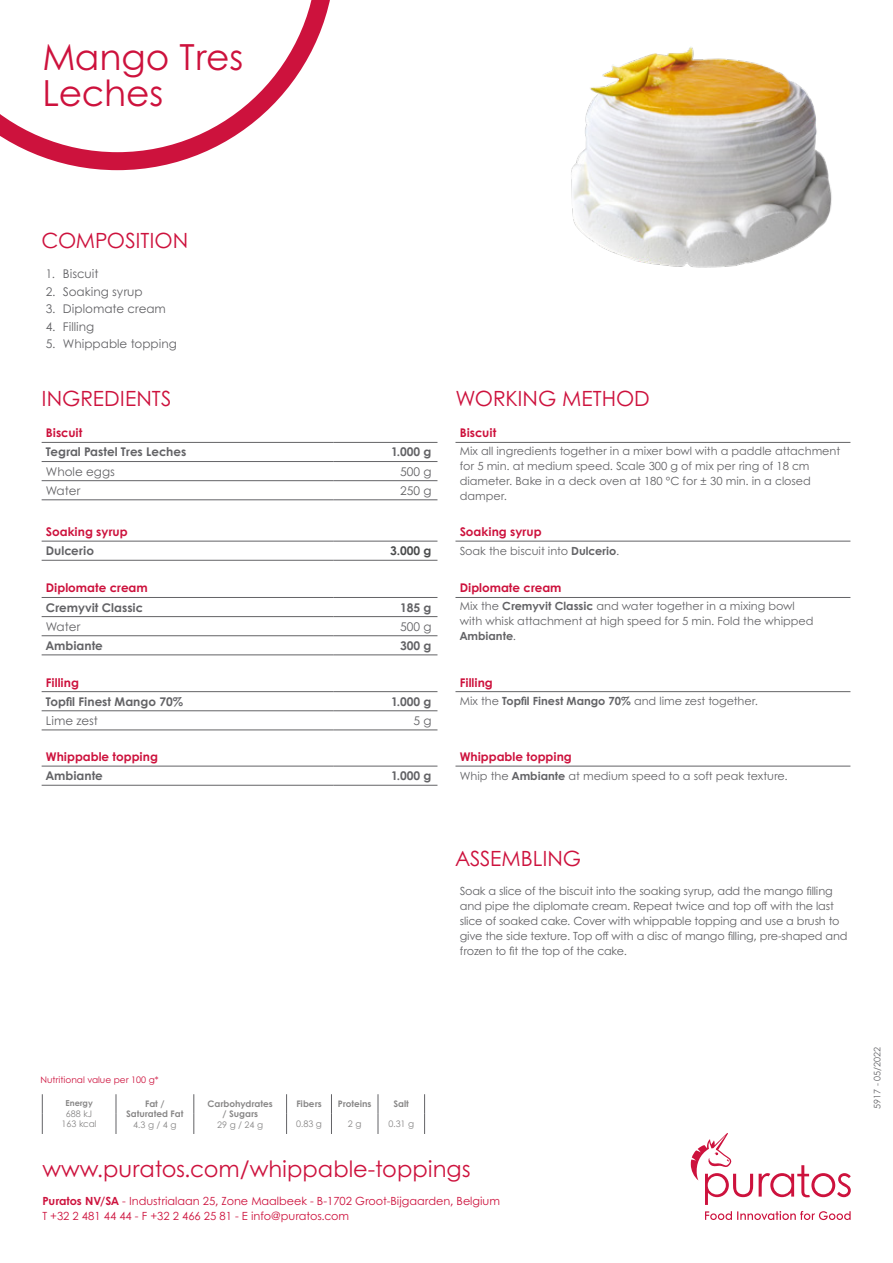
<style>
.page{position:relative;width:893px;height:1263px;background:#fff}
.page>*{position:absolute;margin:0;border:0;box-sizing:border-box;transform-origin:0 0}
.t1{font:36px/36px "Century Gothic";letter-spacing:-.005em;color:#cd123d}
.t2{font:22.5px "Century Gothic";color:#cd123d}
.t3{font:21px "Century Gothic";color:#cd123d}
.N_INGR{font:700 12px "Century Gothic";color:#cd123d}
.N_INGR-2{font:700 12px "Century Gothic";color:#636366}
.N_INGR-3{font:12px "Century Gothic";color:#636366}
.N_INGR-4{font:700 12px "Century Gothic";color:#4b4c4d}
.N_INGR_Puratos{font:12px "Century Gothic";color:#636366;scale:.95 1}
.t4{font:11.25px/15px "Century Gothic";letter-spacing:-.01em;color:#636366}
.t5{font:11.25px "Century Gothic";color:#cd123d}
.nutritionContent{font:700 9px "Century Gothic";color:#888787}
.nutritionContent-2{font:9px "Century Gothic";color:#888787}
.nutritionTitle{font:9px "Century Gothic";color:#cd123d}
.t6{font:9px "Century Gothic";color:#636366}
.nutritionContent-3{font:700 8.25px "Century Gothic";color:#888787}
.s1{font-weight:700}
</style>
<div class="page">
<svg style="left:0;top:0;width:330px;height:170px"></svg>
<svg style="left:691px;top:1133px;width:62px;height:72px"></svg>
<svg style="left:705px;top:1211px;width:146px;height:9px"></svg>
<svg style="left:759px;top:1165px;width:92px;height:32px"></svg>
<hr style="left:42px;top:442px;width:292px;height:1px;background:#636366">
<hr style="left:334px;top:442px;width:103px;height:1px;background:#636366">
<hr style="left:42px;top:461px;width:292px;height:1px;background:#636366">
<hr style="left:334px;top:461px;width:103px;height:1px;background:#636366">
<hr style="left:42px;top:480px;width:292px;height:1px;background:#636366">
<hr style="left:334px;top:480px;width:103px;height:1px;background:#636366">
<hr style="left:42px;top:499px;width:292px;height:1px;background:#636366">
<hr style="left:334px;top:499px;width:103px;height:1px;background:#636366">
<hr style="left:42px;top:541px;width:292px;height:1px;background:#636366">
<hr style="left:334px;top:541px;width:103px;height:1px;background:#636366">
<hr style="left:42px;top:560px;width:292px;height:1px;background:#636366">
<hr style="left:334px;top:560px;width:103px;height:1px;background:#636366">
<hr style="left:42px;top:597px;width:292px;height:1px;background:#636366">
<hr style="left:334px;top:597px;width:103px;height:1px;background:#636366">
<hr style="left:42px;top:616px;width:292px;height:1px;background:#636366">
<hr style="left:334px;top:616px;width:103px;height:1px;background:#636366">
<hr style="left:42px;top:635px;width:292px;height:1px;background:#636366">
<hr style="left:334px;top:635px;width:103px;height:1px;background:#636366">
<hr style="left:42px;top:654px;width:292px;height:1px;background:#636366">
<hr style="left:334px;top:654px;width:103px;height:1px;background:#636366">
<hr style="left:42px;top:691px;width:292px;height:1px;background:#636366">
<hr style="left:334px;top:691px;width:103px;height:1px;background:#636366">
<hr style="left:42px;top:710px;width:292px;height:1px;background:#636366">
<hr style="left:334px;top:710px;width:103px;height:1px;background:#636366">
<hr style="left:42px;top:729px;width:292px;height:1px;background:#636366">
<hr style="left:334px;top:729px;width:103px;height:1px;background:#636366">
<hr style="left:42px;top:766px;width:292px;height:1px;background:#636366">
<hr style="left:334px;top:766px;width:103px;height:1px;background:#636366">
<hr style="left:42px;top:785px;width:292px;height:1px;background:#636366">
<hr style="left:334px;top:785px;width:103px;height:1px;background:#636366">
<hr style="left:455px;top:442px;width:395px;height:1px;background:#636366">
<hr style="left:455px;top:541px;width:395px;height:1px;background:#636366">
<hr style="left:455px;top:597px;width:395px;height:1px;background:#636366">
<hr style="left:455px;top:691px;width:395px;height:1px;background:#636366">
<hr style="left:455px;top:766px;width:395px;height:1px;background:#636366">
<img style="left:571px;top:47px;width:261px;height:221px">
<svg style="left:42px;top:1094px;width:1px;height:40px"></svg>
<svg style="left:331px;top:1094px;width:1px;height:40px"></svg>
<svg style="left:378px;top:1094px;width:1px;height:40px"></svg>
<svg style="left:424px;top:1094px;width:1px;height:40px"></svg>
<svg style="left:116px;top:1094px;width:1px;height:40px"></svg>
<svg style="left:194px;top:1094px;width:1px;height:40px"></svg>
<svg style="left:286px;top:1094px;width:1px;height:40px"></svg>
<p class="t1" style="left:43px;top:38px;width:202px">Mango Tres<br>Leches</p>
<p class="t3" style="left:42px;top:227px;width:148px">COMPOSITION</p>
<p class="N_INGR_Puratos" style="left:46px;top:266px;width:11px">1.</p>
<p class="N_INGR-3" style="left:63px;top:266px;width:37px">Biscuit</p>
<p class="N_INGR-3" style="left:46px;top:284px;width:11px">2.</p>
<p class="N_INGR-3" style="left:63px;top:284px;width:81px">Soaking syrup</p>
<p class="N_INGR-3" style="left:46px;top:301px;width:11px">3.</p>
<p class="N_INGR-3" style="left:63px;top:301px;width:105px">Diplomate cream</p>
<p class="N_INGR-3" style="left:46px;top:319px;width:11px">4.</p>
<p class="N_INGR-3" style="left:63px;top:319px;width:33px">Filling</p>
<p class="N_INGR-3" style="left:46px;top:336px;width:11px">5.</p>
<p class="N_INGR-3" style="left:63px;top:336px;width:115px">Whippable topping</p>
<p class="t3" style="left:42px;top:385px;width:131px">INGREDIENTS</p>
<p class="t3" style="left:455px;top:385px;width:196px">WORKING METHOD</p>
<p class="N_INGR" style="left:46px;top:425px;width:38px">Biscuit</p>
<p class="N_INGR-2" style="left:46px;top:444px;width:142px">Tegral Pastel Tres Leches</p>
<p class="N_INGR-2" style="left:391px;top:444px;width:42px">1.000 g</p>
<p class="N_INGR-3" style="left:46px;top:464px;width:70px">Whole eggs</p>
<p class="N_INGR-3" style="left:400px;top:464px;width:33px">500 g</p>
<p class="N_INGR-3" style="left:46px;top:483px;width:36px">Water</p>
<p class="N_INGR-3" style="left:400px;top:483px;width:33px">250 g</p>
<p class="N_INGR" style="left:46px;top:524px;width:83px">Soaking syrup</p>
<p class="N_INGR-2" style="left:46px;top:543px;width:50px">Dulcerio</p>
<p class="N_INGR-4" style="left:390px;top:543px;width:43px">3.000 g</p>
<p class="N_INGR" style="left:46px;top:580px;width:103px">Diplomate cream</p>
<p class="N_INGR-2" style="left:46px;top:599px;width:99px">Cremyvit Classic</p>
<p class="N_INGR-2" style="left:400px;top:599px;width:33px">185 g</p>
<p class="N_INGR-3" style="left:46px;top:619px;width:36px">Water</p>
<p class="N_INGR-3" style="left:400px;top:619px;width:33px">500 g</p>
<p class="N_INGR-2" style="left:46px;top:637px;width:59px">Ambiante</p>
<p class="N_INGR-2" style="left:400px;top:637px;width:33px">300 g</p>
<p class="N_INGR" style="left:46px;top:674px;width:35px">Filling</p>
<p class="N_INGR-2" style="left:46px;top:693px;width:139px">Topfil Finest Mango 70%</p>
<p class="N_INGR-2" style="left:391px;top:693px;width:42px">1.000 g</p>
<p class="N_INGR-3" style="left:46px;top:713px;width:53px">Lime zest</p>
<p class="N_INGR-3" style="left:413px;top:713px;width:20px">5 g</p>
<p class="N_INGR" style="left:46px;top:749px;width:114px">Whippable topping</p>
<p class="N_INGR-2" style="left:46px;top:768px;width:59px">Ambiante</p>
<p class="N_INGR-2" style="left:391px;top:768px;width:42px">1.000 g</p>
<p class="N_INGR" style="left:460px;top:425px;width:38px">Biscuit</p>
<p class="t4" style="left:460px;top:443px;width:382px">Mix all ingredients together in a mixer bowl with a paddle attachment for 5 min. at medium speed. Scale 300 g of mix per ring of 18 cm diameter. Bake in a deck oven at 180 °C for ± 30 min. in a closed damper.</p>
<p class="N_INGR" style="left:460px;top:524px;width:83px">Soaking syrup</p>
<p class="t4" style="left:460px;top:543px;width:161px">Soak the biscuit into <span class="s1">Dulcerio</span>.</p>
<p class="N_INGR" style="left:460px;top:580px;width:103px">Diplomate cream</p>
<p class="t4" style="left:460px;top:598px;width:355px">Mix the <span class="s1">Cremyvit Classic</span> and water together in a mixing bowl with whisk attachment at high speed for 5 min. Fold the whipped<br><span class="s1">Ambiante</span>.</p>
<p class="N_INGR" style="left:460px;top:674px;width:35px">Filling</p>
<p class="t4" style="left:460px;top:694px;width:300px">Mix the <span class="s1">Topfil Finest Mango 70%</span> and lime zest together.</p>
<p class="N_INGR" style="left:460px;top:749px;width:114px">Whippable topping</p>
<p class="t4" style="left:460px;top:768px;width:329px">Whip the <span class="s1">Ambiante</span> at medium speed to a soft peak texture.</p>
<p class="t3" style="left:455px;top:845px;width:127px">ASSEMBLING</p>
<p class="t4" style="left:460px;top:884px;width:389px">Soak a slice of the biscuit into the soaking syrup, add the mango filling and pipe the diplomate cream. Repeat twice and top off with the last slice of soaked cake. Cover with whippable topping and use a brush to give the side texture. Top off with a disc of mango filling, pre-shaped and frozen to fit the top of the cake.</p>
<p class="nutritionTitle" style="left:40px;top:1074px;width:120px">Nutritional value per 100 g*</p>
<p class="nutritionContent-3" style="left:65px;top:1098px;width:29px">Energy</p>
<p class="nutritionContent-2" style="left:66px;top:1108px;width:28px">688 kJ</p>
<p class="nutritionContent-2" style="left:62px;top:1118px;width:37px">163 kcal</p>
<p class="nutritionContent" style="left:145px;top:1098px;width:21px">Fat /</p>
<p class="nutritionContent" style="left:126px;top:1108px;width:59px">Saturated Fat</p>
<p class="nutritionContent-2" style="left:133px;top:1119px;width:45px">4.3 g / 4 g</p>
<p class="nutritionContent" style="left:208px;top:1098px;width:67px">Carbohydrates</p>
<p class="nutritionContent" style="left:222px;top:1108px;width:37px">/ Sugars</p>
<p class="nutritionContent-2" style="left:217px;top:1119px;width:47px">29 g / 24 g</p>
<p class="nutritionContent" style="left:296px;top:1098px;width:27px">Fibers</p>
<p class="nutritionContent" style="left:338px;top:1098px;width:35px">Proteins</p>
<p class="nutritionContent" style="left:394px;top:1098px;width:17px">Salt</p>
<p class="nutritionContent-2" style="left:296px;top:1117px;width:27px">0.83 g</p>
<p class="nutritionContent-2" style="left:348px;top:1117px;width:15px">2 g</p>
<p class="nutritionContent-2" style="left:388px;top:1117px;width:27px">0.31 g</p>
<p class="t2" style="left:43px;top:1154px;width:429px">www.puratos.com/whippable-toppings</p>
<p class="t5" style="left:43px;top:1194px;width:459px"><span class="s1">Puratos NV/SA</span> - Industrialaan 25, Zone Maalbeek - B-1702 Groot-Bijgaarden, Belgium</p>
<p class="t5" style="left:43px;top:1209px;width:308px">T +32 2 481 44 44 - F +32 2 466 25 81 - E info@puratos.com</p>
<p class="t6" style="left:872px;top:1109px;width:63px;rotate:-90deg">5917 - 05/2022</p>
</div>
